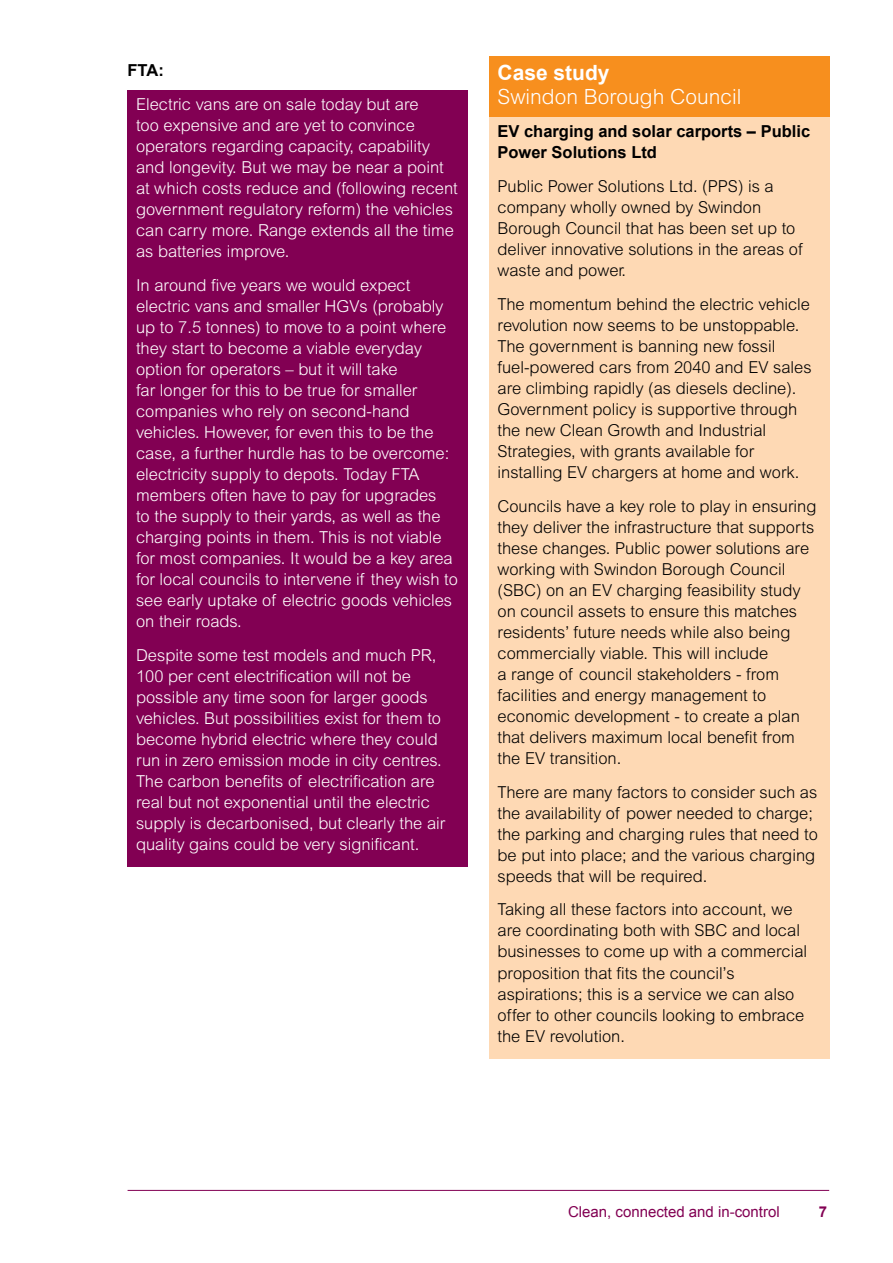
<style>
.page{position:relative;width:893px;height:1263px;background:#fff}
.page>*{position:absolute;margin:0;border:0;box-sizing:border-box;transform-origin:0 0}
.t1{font:300 21px "Arial MT Std";color:#fff}
.t2{font:700 21px "Arial";color:#fff}
.t3{font:300 16.5px/21px "Arial MT Std";color:#000}
.t4{font:300 16.5px/21px "Arial MT Std";color:#fff}
.t5{font:700 16.5px/21px "Arial";color:#000}
.t6{font:15px "Arial";color:#820053}
.t7{font:700 15px "Arial";color:#820053}
</style>
<div class="page">
<hr style="left:128px;top:1190px;width:701px;height:1px;background:#820053">
<div style="left:128px;top:90px;width:340px;height:184px;background:#820053"></div>
<div style="left:128px;top:270px;width:340px;height:374px;background:#820053"></div>
<div style="left:128px;top:640px;width:340px;height:227px;background:#820053"></div>
<div style="left:489px;top:56px;width:340px;height:66px;background:#f78f1e"></div>
<div style="left:489px;top:117px;width:340px;height:58px;background:#fed9b4"></div>
<div style="left:489px;top:172px;width:340px;height:121px;background:#fed9b4"></div>
<div style="left:489px;top:289px;width:340px;height:206px;background:#fed9b4"></div>
<div style="left:489px;top:491px;width:340px;height:290px;background:#fed9b4"></div>
<div style="left:489px;top:777px;width:340px;height:122px;background:#fed9b4"></div>
<div style="left:489px;top:895px;width:340px;height:163px;background:#fed9b4"></div>
<p class="t5" style="left:128px;top:61px;width:38px">FTA:</p>
<p class="t4" style="left:136px;top:94px;width:323px">Electric vans are on sale today but are<br>too expensive and are yet to convince operators regarding capacity, capability and longevity. But we may be near a point at which costs reduce and (following recent government regulatory reform) the vehicles can carry more. Range extends all the time as batteries improve.</p>
<p class="t4" style="left:136px;top:275px;width:323px">In around five years we would expect electric vans and smaller HGVs (probably up to 7.5 tonnes) to move to a point where they start to become a viable everyday option for operators – but it will take<br>far longer for this to be true for smaller companies who rely on second-hand vehicles. However, for even this to be the case, a further hurdle has to be overcome: electricity supply to depots. Today FTA members often have to pay for upgrades<br>to the supply to their yards, as well as the charging points in them. This is not viable for most companies. It would be a key area for local councils to intervene if they wish to see early uptake of electric goods vehicles on their roads.</p>
<p class="t4" style="left:136px;top:644px;width:311px">Despite some test models and much PR, 100 per cent electrification will not be possible any time soon for larger goods vehicles. But possibilities exist for them to become hybrid electric where they could run in zero emission mode in city centres.<br>The carbon benefits of electrification are real but not exponential until the electric supply is decarbonised, but clearly the air quality gains could be very significant.</p>
<p class="t2" style="left:497px;top:58px;width:114px">Case study</p>
<p class="t1" style="left:497px;top:84px;width:245px">Swindon Borough Council</p>
<p class="t5" style="left:497px;top:122px;width:314px">EV charging and solar carports – Public<br>Power Solutions Ltd</p>
<p class="t3" style="left:497px;top:176px;width:307px">Public Power Solutions Ltd. (PPS) is a company wholly owned by Swindon Borough Council that has been set up to deliver innovative solutions in the areas of waste and power.</p>
<p class="t3" style="left:497px;top:294px;width:316px">The momentum behind the electric vehicle revolution now seems to be unstoppable.<br>The government is banning new fossil fuel-powered cars from 2040 and EV sales are climbing rapidly (as diesels decline).<br>Government policy is supportive through the new Clean Growth and Industrial Strategies, with grants available for installing EV chargers at home and work.</p>
<p class="t3" style="left:497px;top:495px;width:320px">Councils have a key role to play in ensuring they deliver the infrastructure that supports these changes. Public power solutions are working with Swindon Borough Council (SBC) on an EV charging feasibility study on council assets to ensure this matches residents’ future needs while also being commercially viable. This will include<br>a range of council stakeholders - from facilities and energy management to economic development - to create a plan that delivers maximum local benefit from the EV transition.</p>
<p class="t3" style="left:497px;top:781px;width:322px">There are many factors to consider such as the availability of power needed to charge; the parking and charging rules that need to be put into place; and the various charging speeds that will be required.</p>
<p class="t3" style="left:497px;top:899px;width:311px">Taking all these factors into account, we are coordinating both with SBC and local businesses to come up with a commercial proposition that fits the council’s aspirations; this is a service we can also offer to other councils looking to embrace the EV revolution.</p>
<p class="t6" style="left:568px;top:1202px;width:213px">Clean, connected and in-control</p>
<p class="t7" style="left:819px;top:1202px;width:10px">7</p>
</div>
